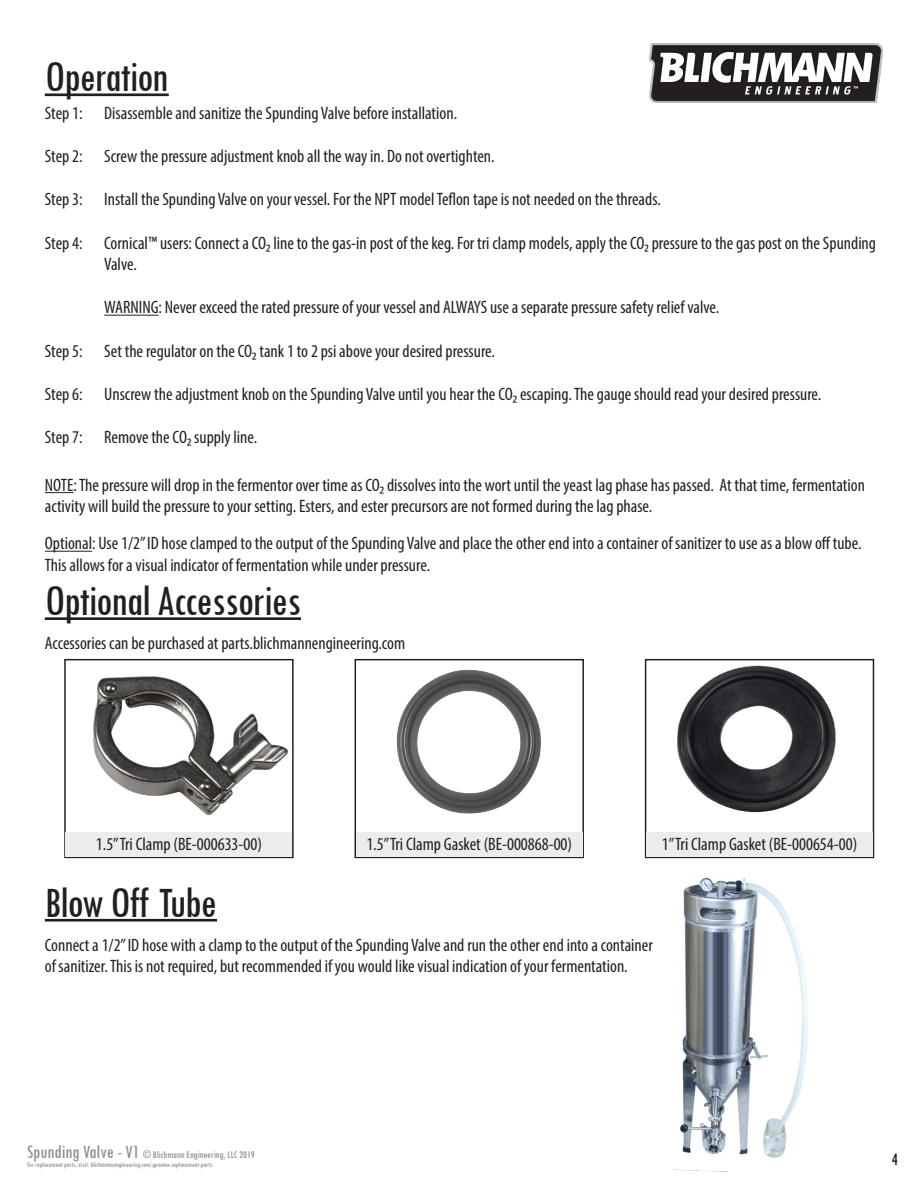
<style>
.page{position:relative;width:918px;height:1188px;background:#fff}
.page>*{position:absolute;margin:0;border:0;box-sizing:border-box;transform-origin:0 0}
.t1{font:condensed 45px "Tw Cen";letter-spacing:-.025em;color:#231f20}
.t2{font:condensed 18px/21.6px "Myriad Pro";color:#231f20}
.t3{font:condensed 18px "Tw Cen";color:#231f20}
.t4{font:condensed 10.5px "Tw Cen";color:#8a8c8f}
.t5{font:condensed 7.5px "Tw Cen";color:#8a8c8f}
.s1{font-size:19.5px}
</style>
<div class="page">
<img style="left:649px;top:43px;width:233px;height:60px">
<hr style="left:45px;top:617px;width:256px;height:3px;background:#231f20">
<img style="left:677px;top:665px;width:159px;height:148px">
<div style="left:645px;top:659px;width:229px;height:199px;border:2px solid #231f20"></div>
<img style="left:93px;top:676px;width:196px;height:140px">
<div style="left:64px;top:659px;width:230px;height:199px;border:2px solid #231f20"></div>
<img style="left:396px;top:670px;width:145px;height:144px">
<div style="left:355px;top:659px;width:229px;height:199px;border:2px solid #231f20"></div>
<div style="left:66px;top:832px;width:226px;height:25px;background:#ececee"></div>
<div style="left:356px;top:832px;width:226px;height:25px;background:#ececee"></div>
<div style="left:646px;top:832px;width:227px;height:25px;background:#ececee"></div>
<img style="left:672px;top:877px;width:136px;height:294px">
<hr style="left:45px;top:919px;width:172px;height:3px;background:#231f20">
<hr style="left:45px;top:93px;width:124px;height:3px;background:#231f20">
<hr style="left:104px;top:315px;width:55px;height:1px;background:#231f20">
<hr style="left:45px;top:551px;width:47px;height:1px;background:#231f20">
<svg style="left:45px;top:492px;width:29px;height:1px"></svg>
<p class="t1" style="left:45px;top:50px;width:125px">Operation</p>
<p class="t2" style="left:104px;top:102px;width:354px">Disassemble and sanitize the Spunding Valve before installation.</p>
<p class="t2" style="left:104px;top:145px;width:392px">Screw the pressure adjustment knob all the way in. Do not overtighten.</p>
<p class="t2" style="left:104px;top:188px;width:558px">Install the Spunding Valve on your vessel. For the NPT model Teflon tape is not needed on the threads.</p>
<p class="t2" style="left:104px;top:232px;width:773px">Cornical™ users: Connect a CO₂ line to the gas-in post of the keg. For tri clamp models, apply the CO₂ pressure to the gas post on the Spunding<br>Valve.</p>
<p class="t2" style="left:104px;top:296px;width:617px">WARNING: Never exceed the rated pressure of your vessel and ALWAYS use a separate pressure safety relief valve.</p>
<p class="t2" style="left:104px;top:340px;width:392px">Set the regulator on the CO₂ tank 1 to 2 psi above your desired pressure.</p>
<p class="t2" style="left:104px;top:383px;width:719px">Unscrew the adjustment knob on the Spunding Valve until you hear the CO₂ escaping. The gauge should read your desired pressure.</p>
<p class="t2" style="left:104px;top:426px;width:155px">Remove the CO₂ supply line.</p>
<p class="t2" style="left:45px;top:102px;width:39px">Step 1:</p>
<p class="t2" style="left:45px;top:145px;width:39px">Step 2:</p>
<p class="t2" style="left:45px;top:188px;width:39px">Step 3:</p>
<p class="t2" style="left:45px;top:232px;width:39px">Step 4:</p>
<p class="t2" style="left:45px;top:340px;width:39px">Step 5:</p>
<p class="t2" style="left:45px;top:383px;width:39px">Step 6:</p>
<p class="t2" style="left:45px;top:426px;width:39px">Step 7:</p>
<p class="t2" style="left:45px;top:474px;width:822px">NOTE: The pressure will drop in the fermentor over time as CO₂ dissolves into the wort until the yeast lag phase has passed. At that time, fermentation activity will build the pressure to your setting. Esters, and ester precursors are not formed during the lag phase.</p>
<p class="t2" style="left:45px;top:532px;width:818px">Optional: Use 1/2” ID hose clamped to the output of the Spunding Valve and place the other end into a container of sanitizer to use as a blow off tube.<br>This allows for a visual indicator of fermentation while under pressure.</p>
<p class="t1" style="left:45px;top:574px;width:258px">Optional Accessories</p>
<p class="t2" style="left:45px;top:632px;width:362px">Accessories can be purchased at parts.blichmannengineering.com</p>
<p class="t2" style="left:96px;top:833px;width:168px">1.5” Tri Clamp (BE-000633-00)</p>
<p class="t2" style="left:366px;top:833px;width:207px">1.5” Tri Clamp Gasket (BE-000868-00)</p>
<p class="t2" style="left:662px;top:833px;width:197px">1” Tri Clamp Gasket (BE-000654-00)</p>
<p class="t1" style="left:45px;top:876px;width:174px">Blow Off Tube</p>
<p class="t2" style="left:45px;top:934px;width:610px">Connect a 1/2” ID hose with a clamp to the output of the Spunding Valve and run the other end into a container of sanitizer. This is not required, but recommended if you would like visual indication of your fermentation.</p>
<p class="t4" style="left:27px;top:1148px;width:229px"><span class="s1">Spunding Valve - V1</span> © Blichmann Engineering, LLC 2019</p>
<p class="t5" style="left:27px;top:1160px;width:187px">For replacement parts, visit: blichmannengineering.com/genuine-replacement-parts</p>
<p class="t3" style="left:892px;top:1149px;width:8px">4</p>
</div>
